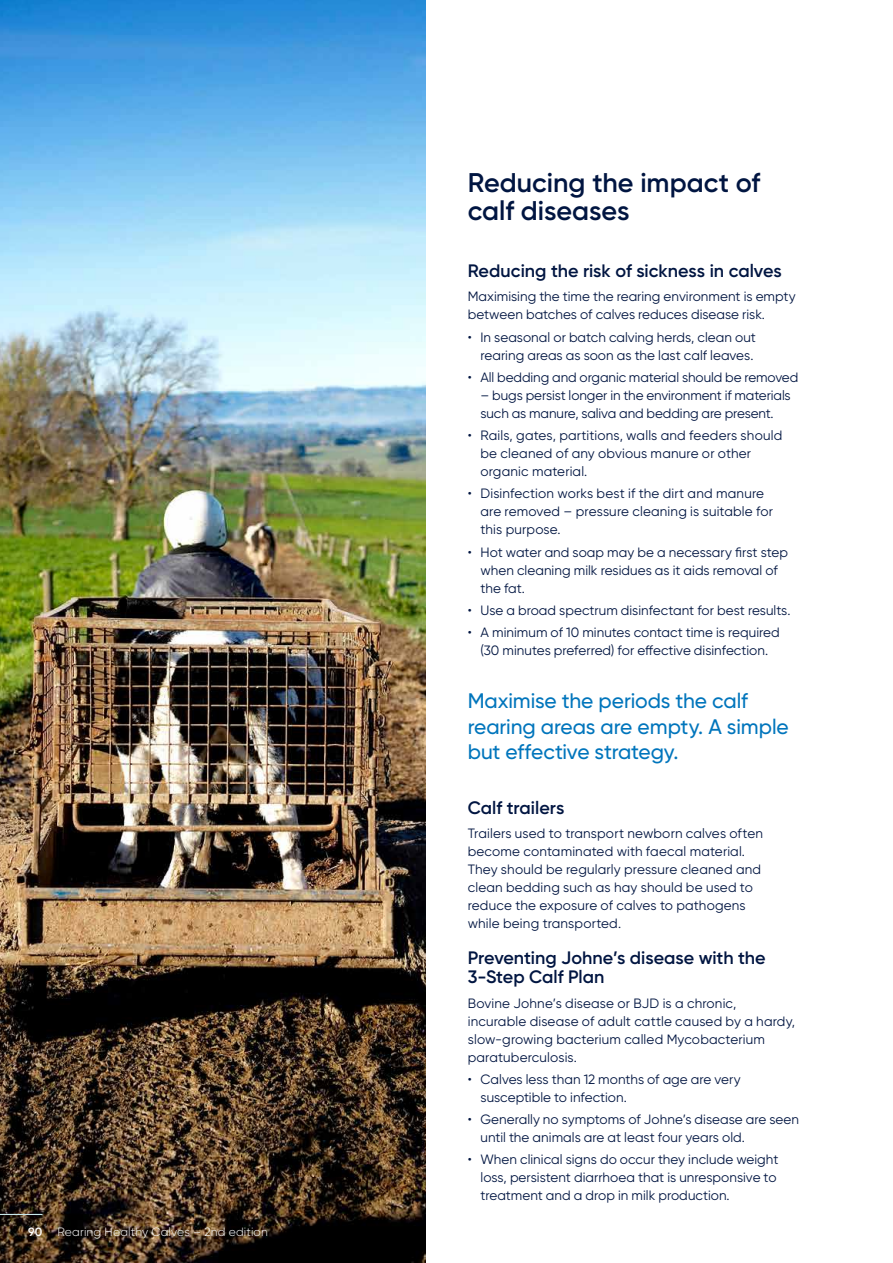
<style>
.page{position:relative;width:893px;height:1263px;background:#fff}
.page>*{position:absolute;margin:0;border:0;box-sizing:border-box;transform-origin:0 0}
.t1{font:600 27px/28.5px "Gilroy";color:#001541}
.t2{font:500 21px/25.5px "Gilroy";letter-spacing:-.005em;color:#0075bc}
.t3{font:600 18px/19.5px "Gilroy";color:#001541}
.t4{font:13.5px/18px "Gilroy";letter-spacing:.005em;color:#001541}
.t5{font:300 12px "Gilroy";letter-spacing:.015em;color:#fff}
.s1{font-weight:600}
</style>
<div class="page">
<img style="left:0;top:0;width:425px;height:1263px">
<hr style="left:0;top:1214px;width:43px;height:1px;background:#c9e9eb">
<p class="t5" style="left:28px;top:1225px;width:241px"><span class="s1">90</span> Rearing Healthy Calves – 2nd edition</p>
<h1 class="t1" style="left:468px;top:168px;width:294px">Reducing the impact of calf diseases</h1>
<h3 class="t3" style="left:468px;top:261px;width:315px">Reducing the risk of sickness in calves</h3>
<p class="t4" style="left:468px;top:287px;width:329px">Maximising the time the rearing environment is empty between batches of calves reduces disease risk.</p>
<p class="t4" style="left:468px;top:328px;width:290px;text-align:right">• In seasonal or batch calving herds, clean out rearing areas as soon as the last calf leaves.</p>
<p class="t4" style="left:468px;top:368px;width:332px">• All bedding and organic material should be removed</p>
<p class="t4" style="left:480px;top:386px;width:312px">– bugs persist longer in the environment if materials such as manure, saliva and bedding are present.</p>
<p class="t4" style="left:480px;top:426px;width:303px;text-indent:-13px">• Rails, gates, partitions, walls and feeders should be cleaned of any obvious manure or other organic material.</p>
<p class="t4" style="left:480px;top:484px;width:294px;text-indent:-13px">• Disinfection works best if the dirt and manure are removed – pressure cleaning is suitable for this purpose.</p>
<p class="t4" style="left:480px;top:543px;width:309px;text-indent:-13px">• Hot water and soap may be a necessary first step when cleaning milk residues as it aids removal of the fat.</p>
<p class="t4" style="left:468px;top:601px;width:324px">• Use a broad spectrum disinfectant for best results.</p>
<p class="t4" style="left:468px;top:623px;width:313px;text-align:center">• A minimum of 10 minutes contact time is required (30 minutes preferred) for effective disinfection.</p>
<h2 class="t2" style="left:468px;top:688px;width:323px">Maximise the periods the calf rearing areas are empty. A simple but effective strategy.</h2>
<h3 class="t3" style="left:468px;top:798px;width:98px">Calf trailers</h3>
<p class="t4" style="left:468px;top:824px;width:297px">Trailers used to transport newborn calves often become contaminated with faecal material.<br>They should be regularly pressure cleaned and clean bedding such as hay should be used to reduce the exposure of calves to pathogens while being transported.</p>
<h3 class="t3" style="left:468px;top:947px;width:299px">Preventing Johne’s disease with the<br>3-Step Calf Plan</h3>
<p class="t4" style="left:468px;top:994px;width:329px">Bovine Johne’s disease or BJD is a chronic, incurable disease of adult cattle caused by a hardy, slow-growing bacterium called Mycobacterium paratuberculosis.</p>
<p class="t4" style="left:480px;top:1070px;width:262px;text-indent:-13px">• Calves less than 12 months of age are very susceptible to infection.</p>
<p class="t4" style="left:480px;top:1110px;width:320px;text-indent:-13px">• Generally no symptoms of Johne’s disease are seen until the animals are at least four years old.</p>
<p class="t4" style="left:480px;top:1150px;width:299px;text-indent:-13px">• When clinical signs do occur they include weight loss, persistent diarrhoea that is unresponsive to treatment and a drop in milk production.</p>
</div>
